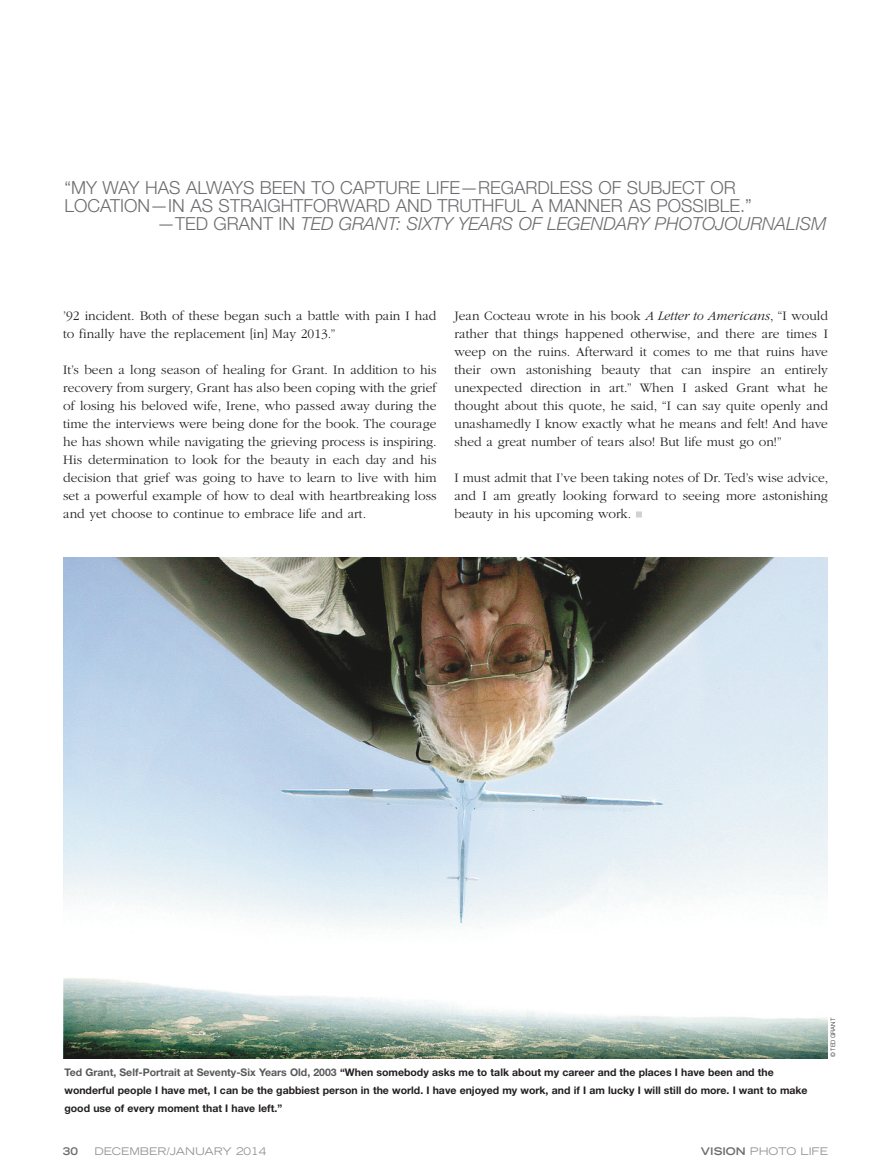
<style>
.page{position:relative;width:891px;height:1175px;background:#fff}
.page>*{position:absolute;margin:0;border:0;box-sizing:border-box;transform-origin:0 0}
.t1{font:300 18px "Helvetica Neue LT Std";color:#6c6d70}
.t2{font:italic 300 18px "Helvetica Neue LT Std";color:#6c6d70}
.t3{font:300 13.5px/18px "ITC Garamond Std";color:#231f20;text-align:justify}
.t4{font:700 10.5px/18px "Helvetica Neue LT Std";color:#231f20}
.t5{font:expanded 10.5px "Trade Gothic LT Std";color:#939598}
.t6{font:700 expanded 10.5px "Trade Gothic LT Std";color:#6c6d70}
.t7{font:300 6px "Helvetica Neue LT Std";color:#231f20}
.s1{font-style:normal}
.s2{font-style:italic}
.s3{color:#57585a}
.s4{font-weight:700;color:#6c6d70}
</style>
<div class="page">
<img style="left:63px;top:557px;width:765px;height:501px">
<svg style="left:636px;top:511px;width:6px;height:6px"></svg>
<h1 class="t1" style="left:64px;top:181px;width:673px">“MY WAY HAS ALWAYS BEEN TO CAPTURE LIFE—REGARDLESS OF SUBJECT OR</h1>
<h1 class="t1" style="left:65px;top:199px;width:689px">LOCATION—IN AS STRAIGHTFORWARD AND TRUTHFUL A MANNER AS POSSIBLE.”</h1>
<h1 class="t2" style="left:157px;top:217px;width:671px"><span class="s1">—TED GRANT IN</span> TED GRANT: SIXTY YEARS OF LEGENDARY PHOTOJOURNALISM</h1>
<p class="t3" style="left:63px;top:307px;width:375px">’92 incident. Both of these began such a battle with pain I had to finally have the replacement [in] May 2013.”</p>
<p class="t3" style="left:63px;top:361px;width:375px">It’s been a long season of healing for Grant. In addition to his recovery from surgery, Grant has also been coping with the grief of losing his beloved wife, Irene, who passed away during the time the interviews were being done for the book. The courage he has shown while navigating the grieving process is inspiring.<br>His determination to look for the beauty in each day and his decision that grief was going to have to learn to live with him set a powerful example of how to deal with heartbreaking loss and yet choose to continue to embrace life and art.</p>
<p class="t3" style="left:455px;top:307px;width:375px">Jean Cocteau wrote in his book <span class="s2">A Letter to Americans</span>, “I would rather that things happened otherwise, and there are times I weep on the ruins. Afterward it comes to me that ruins have their own astonishing beauty that can inspire an entirely unexpected direction in art.” When I asked Grant what he thought about this quote, he said, “I can say quite openly and unashamedly I know exactly what he means and felt! And have shed a great number of tears also! But life must go on!”</p>
<p class="t3" style="left:455px;top:469px;width:375px">I must admit that I’ve been taking notes of Dr. Ted’s wise advice, and I am greatly looking forward to seeing more astonishing beauty in his upcoming work.</p>
<p class="t7" style="left:831px;top:1057px;width:41px;rotate:-90deg">© TED GRANT</p>
<p class="t4" style="left:64px;top:1064px;width:745px"><span class="s3">Ted Grant, Self-Portrait at Seventy-Six Years Old, 2003</span> “When somebody asks me to talk about my career and the places I have been and the wonderful people I have met, I can be the gabbiest person in the world. I have enjoyed my work, and if I am lucky I will still do more. I want to make good use of every moment that I have left.”</p>
<p class="t6" style="left:63px;top:1147px;width:17px">30</p>
<p class="t5" style="left:94px;top:1147px;width:173px">DECEMBER/JANUARY 2014</p>
<p class="t5" style="left:701px;top:1147px;width:129px"><span class="s4">VISION</span> PHOTO LIFE</p>
</div>
